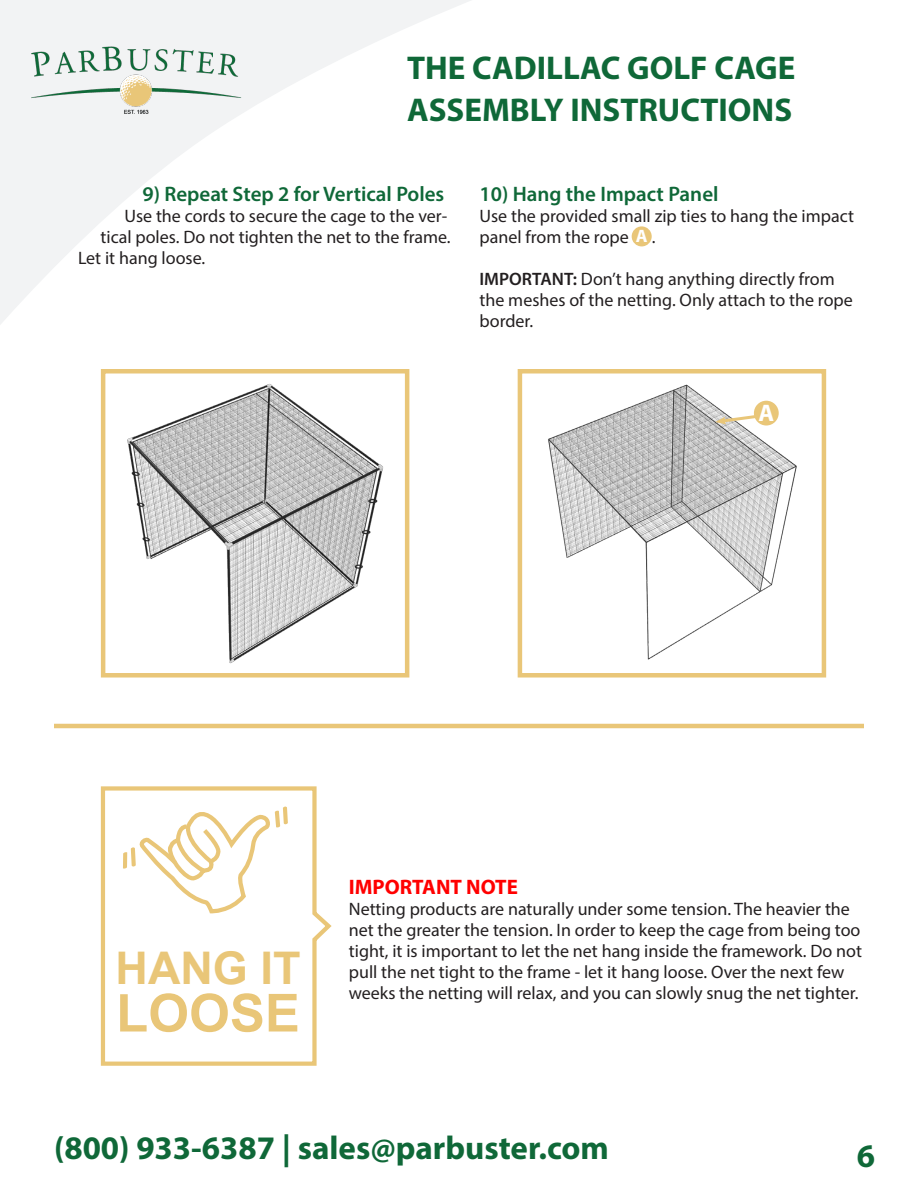
<style>
.page{position:relative;width:918px;height:1188px;background:#fff}
.page>*{position:absolute;margin:0;border:0;box-sizing:border-box;transform-origin:0 0}
.t1{font:700 52.5px "Arial";color:#e9c678}
.t2{font:700 45px "Arial";color:#e9c678}
.t3{font:700 33px "Myriad Pro";color:#0f6838}
.t4{font:700 24px "Myriad Pro";color:#fff}
.t5{font:600 21px "Myriad Pro";color:#0f6838}
.t6{font:700 21px "Myriad Pro";color:#f00}
.t7{font:18px/21px "Myriad Pro";color:#231f20}
.s1{font-weight:700;color:#fff}
.s2{font-weight:600}
</style>
<div class="page">
<svg style="left:0;top:0;width:518px;height:397px"></svg>
<img style="left:21px;top:39px;width:236px;height:84px">
<img style="left:106px;top:379px;width:298px;height:285px">
<div style="left:101px;top:369px;width:308px;height:309px;border:4px solid #e9c678"></div>
<img style="left:548px;top:384px;width:249px;height:276px">
<div style="left:518px;top:369px;width:308px;height:309px;border:4px solid #e9c678"></div>
<div style="left:754px;top:401px;width:25px;height:25px;background:#e9c678;border-radius:50%"></div>
<svg style="left:715px;top:413px;width:44px;height:11px"></svg>
<div style="left:632px;top:226px;width:20px;height:20px;background:#e9c678;border-radius:50%"></div>
<hr style="left:54px;top:724px;width:810px;height:4px;background:#e9c678">
<svg style="left:100px;top:786px;width:232px;height:280px"></svg>
<svg style="left:123px;top:790px;width:165px;height:122px"></svg>
<p class="t3" style="left:407px;top:46px;width:390px">THE CADILLAC GOLF CAGE</p>
<p class="t3" style="left:407px;top:88px;width:387px">ASSEMBLY INSTRUCTIONS</p>
<p class="t5" style="left:142px;top:181px;width:303px">9) Repeat Step 2 for Vertical Poles</p>
<p class="t7" style="left:124px;top:205px;width:324px">Use the cords to secure the cage to the ver-</p>
<p class="t7" style="left:100px;top:226px;width:352px">tical poles. Do not tighten the net to the frame.</p>
<p class="t7" style="left:78px;top:247px;width:129px">Let it hang loose.</p>
<p class="t5" style="left:480px;top:181px;width:241px">10) Hang the Impact Panel</p>
<p class="t7" style="left:480px;top:205px;width:376px">Use the provided small zip ties to hang the impact panel from the rope <span class="s1">A</span> .</p>
<p class="t7" style="left:480px;top:268px;width:375px"><span class="s2">IMPORTANT:</span> Don’t hang anything directly from the meshes of the netting. Only attach to the rope border.</p>
<p class="t4" style="left:758px;top:397px;width:17px">A</p>
<p class="t2" style="left:116px;top:936px;width:186px">HANG IT</p>
<p class="t1" style="left:116px;top:976px;width:185px">LOOSE</p>
<p class="t6" style="left:349px;top:873px;width:171px">IMPORTANT NOTE</p>
<p class="t7" style="left:349px;top:898px;width:515px">Netting products are naturally under some tension. The heavier the net the greater the tension. In order to keep the cage from being too tight, it is important to let the net hang inside the framework. Do not pull the net tight to the frame - let it hang loose. Over the next few</p>
<p class="t7" style="left:349px;top:982px;width:511px">weeks the netting will relax, and you can slowly snug the net tighter.</p>
<p class="t3" style="left:54px;top:1126px;width:556px">(800) 933-6387 | sales@parbuster.com</p>
<p class="t3" style="left:857px;top:1134px;width:20px">6</p>
</div>
